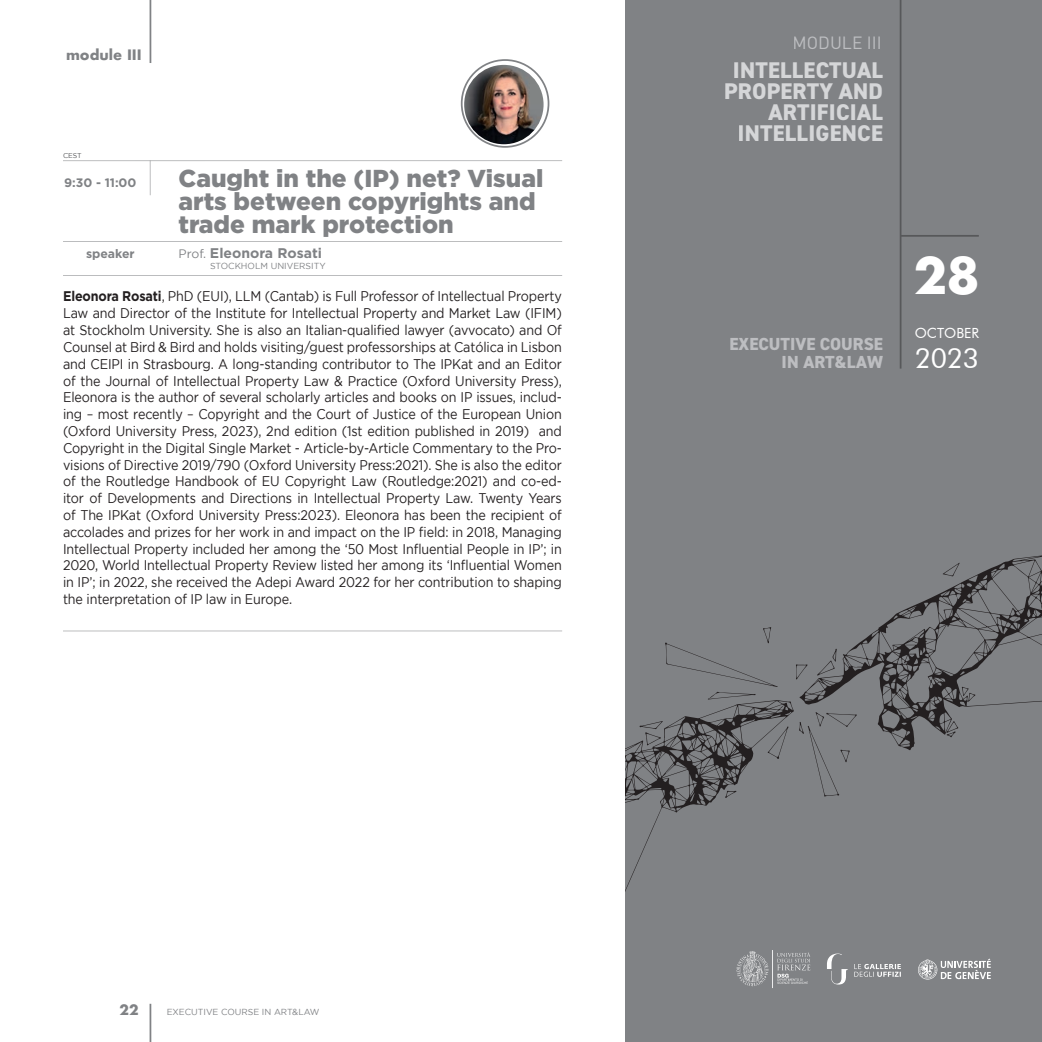
<style>
.page{position:relative;width:1042px;height:1042px;background:#fff}
.page>*{position:absolute;margin:0;border:0;box-sizing:border-box;transform-origin:0 0}
.t1{font:700 49px "Futura";color:#fff}
.t2{font:27.65px "Futura BT";color:#fff}
.t3{font:900 24.5px/22.8px "Gotham";color:#808285}
.t4{font:800 22.75px/21px "DIN2014";letter-spacing:.01em;color:#d5d6d8;text-align:right}
.t5{font:800 17.5px/17.5px "DIN2014";color:#bdbec1;text-align:right}
.t6{font:17.5px "DIN Pro";color:#bdbec1}
.t7{font:14px/16.8px "Gotham";letter-spacing:-.01em;color:#231f20;text-align:justify;scale:.9 1}
.t8{font:700 14px "Gotham";color:#808285}
.t9{font:700 14px "Futura";color:#808285}
.t10{font:14px "Futura BT";color:#fff}
.t11{font:700 12.25px "Gotham";color:#808285}
.t12{font:8.75px "Gotham";color:#808285}
.t13{font:7px "Gotham";color:#57585a}
.s1{font-weight:400;font-size:12.25px}
.s2{font-weight:700}
</style>
<div class="page">
<div style="left:625px;top:0;width:417px;height:1042px;background:#808285"></div>
<hr style="left:899px;top:0;width:2px;height:369px;background:#57585a">
<hr style="left:900px;top:235px;width:79px;height:2px;background:#57585a">
<hr style="left:150px;top:0;width:1px;height:63px;background:#808285">
<hr style="left:150px;top:1004px;width:1px;height:38px;background:#808285">
<svg style="left:736px;top:950px;width:74px;height:38px"></svg>
<svg style="left:827px;top:953px;width:74px;height:31px"></svg>
<svg style="left:918px;top:958px;width:73px;height:21px"></svg>
<hr style="left:63px;top:160px;width:499px;height:1px;background:#808285">
<hr style="left:63px;top:241px;width:499px;height:1px;background:#808285">
<hr style="left:63px;top:275px;width:499px;height:1px;background:#808285">
<hr style="left:63px;top:631px;width:499px;height:1px;background:#808285">
<hr style="left:150px;top:160px;width:1px;height:35px;background:#808285">
<svg style="left:461px;top:59px;width:88px;height:89px"></svg>
<img style="left:464px;top:65px;width:79px;height:79px;border-radius:40px">
<svg style="left:857px;top:555px;width:185px;height:195px"></svg>
<svg style="left:942px;top:563px;width:18px;height:13px"></svg>
<svg style="left:625px;top:627px;width:232px;height:265px"></svg>
<svg style="left:946px;top:721px;width:12px;height:16px"></svg>
<svg style="left:961px;top:687px;width:8px;height:9px"></svg>
<p class="t9" style="left:66px;top:45px;width:77px">module III</p>
<p class="t13" style="left:63px;top:151px;width:20px">CEST</p>
<p class="t11" style="left:64px;top:176px;width:74px">9:30 - 11:00</p>
<h3 class="t3" style="left:178px;top:167px;width:366px">Caught in the (IP) net? Visual arts between copyrights and trade mark protection</h3>
<p class="t11" style="left:86px;top:247px;width:50px">speaker</p>
<p class="t8" style="left:178px;top:245px;width:145px"><span class="s1">Prof.</span> Eleonora Rosati</p>
<p class="t12" style="left:210px;top:261px;width:117px">STOCKHOLM UNIVERSITY</p>
<p class="t7" style="left:63px;top:288px;width:556px"><span class="s2">Eleonora Rosati</span>, PhD (EUI), LLM (Cantab) is Full Professor of Intellectual Property Law and Director of the Institute for Intellectual Property and Market Law (IFIM) at Stockholm University. She is also an Italian-qualified lawyer (avvocato) and Of Counsel at Bird &amp; Bird and holds visiting/guest professorships at Católica in Lisbon and CEIPI in Strasbourg. A long-standing contributor to The IPKat and an Editor of the Journal of Intellectual Property Law &amp; Practice (Oxford University Press), Eleonora is the author of several scholarly articles and books on IP issues, includ&shy;ing – most recently – Copyright and the Court of Justice of the European Union (Oxford University Press, 2023), 2nd edition (1st edition published in 2019) and Copyright in the Digital Single Market - Article-by-Article Commentary to the Pro&shy;visions of Directive 2019/790 (Oxford University Press:2021). She is also the editor of the Routledge Handbook of EU Copyright Law (Routledge:2021) and co-ed&shy;itor of Developments and Directions in Intellectual Property Law. Twenty Years of The IPKat (Oxford University Press:2023). Eleonora has been the recipient of accolades and prizes for her work in and impact on the IP field: in 2018, Managing Intellectual Property included her among the ‘50 Most Influential People in IP’; in 2020, World Intellectual Property Review listed her among its ‘Influential Women in IP’; in 2022, she received the Adepi Award 2022 for her contribution to shaping the interpretation of IP law in Europe.</p>
<p class="t9" style="left:120px;top:1000px;width:21px">22</p>
<p class="t12" style="left:167px;top:1007px;width:154px">EXECUTIVE COURSE IN ART&amp;LAW</p>
<p class="t6" style="left:792px;top:31px;width:91px">MODULE III</p>
<h3 class="t4" style="left:724px;top:60px;width:160px">INTELLECTUAL<br>PROPERTY AND<br>ARTIFICIAL<br>INTELLIGENCE</h3>
<p class="t5" style="left:729px;top:335px;width:155px">EXECUTIVE COURSE<br>IN ART&amp;LAW</p>
<h1 class="t1" style="left:914px;top:240px;width:68px">28</h1>
<p class="t10" style="left:915px;top:324px;width:66px">OCTOBER</p>
<h2 class="t2" style="left:915px;top:341px;width:66px">2023</h2>
</div>
